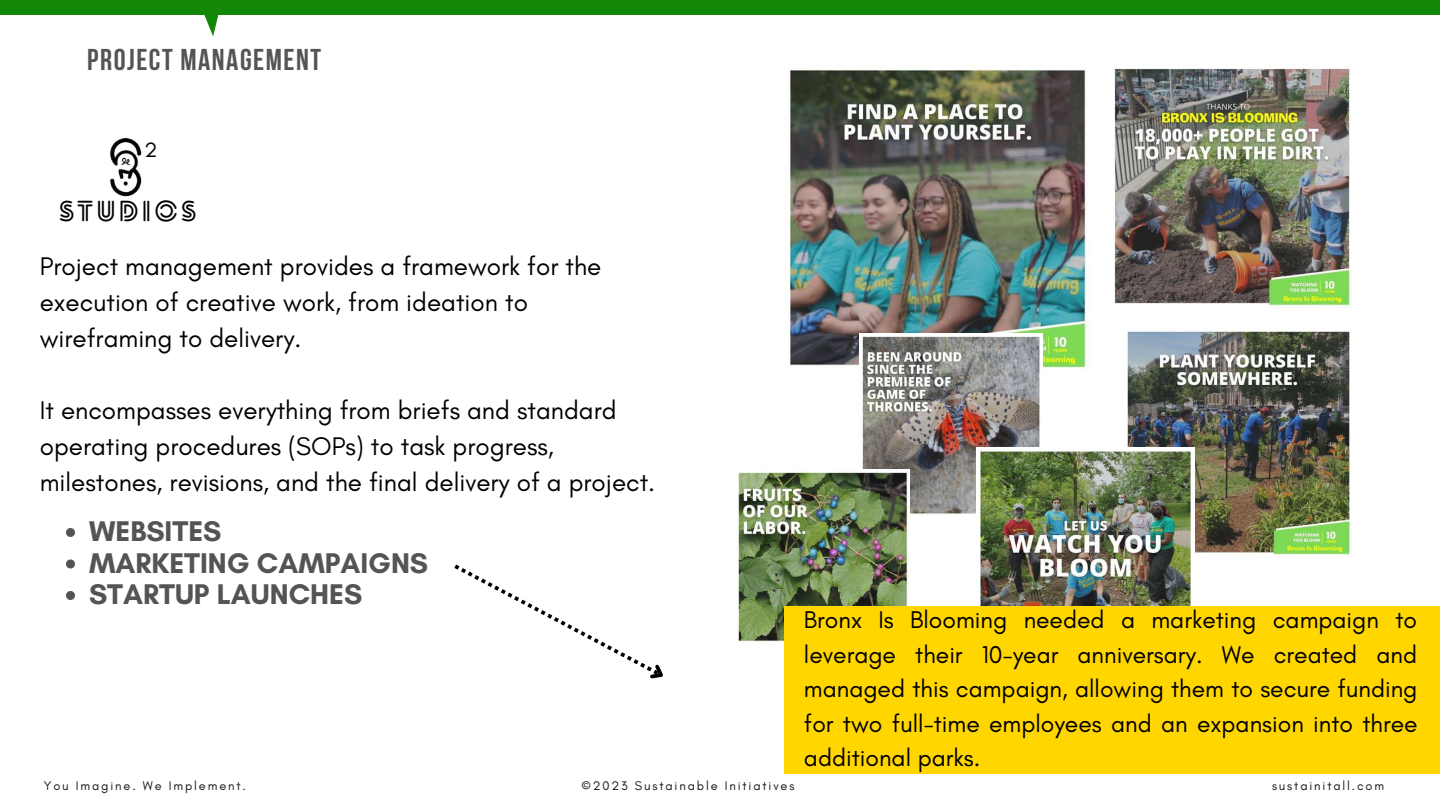
<style>
.page{position:relative;width:1440px;height:810px;background:#fff}
.page>*{position:absolute;margin:0;border:0;box-sizing:border-box;transform-origin:0 0}
.t1{font:700 30px "Bebas Neue";letter-spacing:.05em;color:#545454}
.t2{font:700 29px/31.5px "Glacial Indifference";color:#545454}
.t3{font:700 27.9px "Lovelo Line";letter-spacing:.09em;color:#000}
.t4{font:26px/36px "Glacial Indifference";color:#000}
.t5{font:24.7px/34.5px "Glacial Indifference";color:#000;text-align:justify}
.t6{font:21.2px "Glacial Indifference";color:#000}
.t7{font:12.7px "Glacial Indifference";letter-spacing:.145em;color:#18181b}
</style>
<div class="page">
<div style="left:0;top:0;width:1440px;height:15px;background:#138808"></div>
<svg style="left:204px;top:15px;width:15px;height:21px"></svg>
<img style="left:110px;top:138px;width:32px;height:59px">
<img style="left:1113px;top:68px;width:240px;height:239px">
<img style="left:784px;top:69px;width:305px;height:300px">
<img style="left:1127px;top:327px;width:226px;height:230px">
<img style="left:860px;top:334px;width:183px;height:181px">
<img style="left:735px;top:470px;width:174px;height:173px">
<img style="left:977px;top:448px;width:218px;height:158px">
<div style="left:784px;top:606px;width:656px;height:168px;background:#ffd600"></div>
<svg style="left:66px;top:528px;width:9px;height:9px"></svg>
<svg style="left:66px;top:559px;width:9px;height:9px"></svg>
<svg style="left:66px;top:591px;width:9px;height:9px"></svg>
<svg style="left:454px;top:565px;width:209px;height:114px"></svg>
<p class="t1" style="left:87px;top:48px;width:236px">PROJECT MANAGEMENT</p>
<p class="t6" style="left:145px;top:136px;width:15px">2</p>
<p class="t3" style="left:59px;top:200px;width:139px">STUDIOS</p>
<p class="t4" style="left:40px;top:248px;width:563px">Project management provides a framework for the execution of creative work, from ideation to wireframing to delivery.</p>
<p class="t4" style="left:40px;top:392px;width:617px">It encompasses everything from briefs and standard operating procedures (SOPs) to task progress, milestones, revisions, and the final delivery of a project.</p>
<p class="t2" style="left:89px;top:516px;width:341px">WEBSITES<br>MARKETING CAMPAIGNS<br>STARTUP LAUNCHES</p>
<p class="t5" style="left:804px;top:603px;width:615px">Bronx Is Blooming needed a marketing campaign to leverage their 10-year anniversary. We created and managed this campaign, allowing them to secure funding for two full-time employees and an expansion into three additional parks.</p>
<p class="t7" style="left:44px;top:778px;width:204px">You Imagine. We Implement.</p>
<p class="t7" style="left:581px;top:778px;width:215px">©2023 Sustainable Initiatives</p>
<p class="t7" style="left:1272px;top:778px;width:114px">sustainitall.com</p>
</div>
